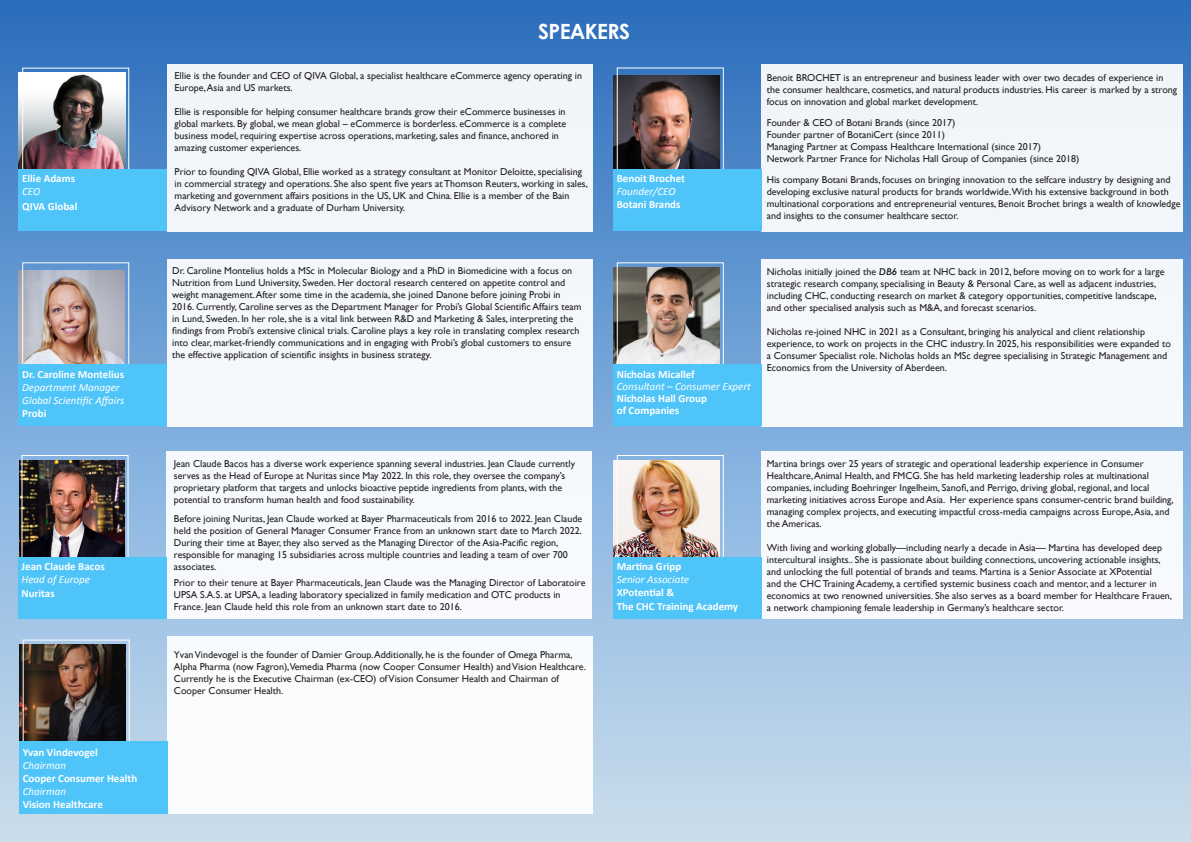
<style>
.page{position:relative;width:1191px;height:842px;background:#fff}
.page>*{position:absolute;margin:0;border:0;box-sizing:border-box;transform-origin:0 0}
.t1{font:700 21px "Century Gothic";letter-spacing:-.03em;color:#fff}
.t2{font:700 11px "Calibri";color:#fff}
.t3{font:italic 11px "Calibri";color:#fff}
.t4{font:10px/12px "Gill Sans";color:#231f20}
.s1{font-weight:600;font-style:italic}
</style>
<div class="page">
<div style="left:0;top:0;width:1191px;height:842px;background:linear-gradient(to bottom,#2c71c0,#cce1f1)"></div>
<div style="left:167px;top:259px;width:426px;height:167px;background:#f4f8fc"></div>
<img style="left:19px;top:270px;width:106px;height:94px">
<div style="left:22px;top:262px;width:107px;height:110px;border:1px solid #fff"></div>
<div style="left:19px;top:364px;width:148px;height:62px;background:#4fc4f8"></div>
<div style="left:166px;top:451px;width:426px;height:168px;background:#f7fafd"></div>
<div style="left:167px;top:64px;width:426px;height:167px;background:#f1f6fa"></div>
<img style="left:19px;top:460px;width:105px;height:97px">
<img style="left:19px;top:73px;width:106px;height:96px">
<div style="left:21px;top:455px;width:108px;height:110px;border:1px solid #fff"></div>
<div style="left:22px;top:68px;width:107px;height:109px;border:1px solid #fff"></div>
<div style="left:18px;top:557px;width:148px;height:62px;background:#4fc4f8"></div>
<div style="left:19px;top:169px;width:148px;height:62px;background:#4fc4f8"></div>
<div style="left:167px;top:636px;width:426px;height:178px;background:#fff"></div>
<img style="left:19px;top:645px;width:106px;height:96px">
<div style="left:23px;top:640px;width:107px;height:109px;border:1px solid #fff"></div>
<div style="left:19px;top:741px;width:148px;height:73px;background:#4fc4f8"></div>
<div style="left:761px;top:451px;width:422px;height:168px;background:#f7fafd"></div>
<div style="left:761px;top:259px;width:422px;height:167px;background:#f4f8fc"></div>
<img style="left:613px;top:460px;width:106px;height:97px">
<img style="left:613px;top:267px;width:106px;height:97px">
<div style="left:617px;top:455px;width:107px;height:110px;border:1px solid #fff"></div>
<div style="left:617px;top:262px;width:107px;height:110px;border:1px solid #fff"></div>
<div style="left:613px;top:557px;width:148px;height:62px;background:#4fc4f8"></div>
<div style="left:613px;top:364px;width:148px;height:62px;background:#4fc4f8"></div>
<div style="left:761px;top:64px;width:422px;height:167px;background:#f1f6fa"></div>
<img style="left:613px;top:75px;width:107px;height:94px">
<div style="left:617px;top:67px;width:107px;height:110px;border:1px solid #fff"></div>
<div style="left:613px;top:169px;width:148px;height:62px;background:#4fc4f8"></div>
<p class="t1" style="left:538px;top:15px;width:93px">SPEAKERS</p>
<p class="t2" style="left:22px;top:171px;width:54px">Ellie Adams</p>
<p class="t3" style="left:22px;top:184px;width:20px">CEO</p>
<p class="t2" style="left:22px;top:198px;width:57px">QIVA Global</p>
<p class="t4" style="left:175px;top:70px;width:409px">Ellie is the founder and CEO of QIVA Global, a specialist healthcare eCommerce agency operating in<br>Europe, Asia and US markets.</p>
<p class="t4" style="left:175px;top:106px;width:393px">Ellie is responsible for helping consumer healthcare brands grow their eCommerce businesses in global markets. By global, we mean global – eCommerce is borderless. eCommerce is a complete business model, requiring expertise across operations, marketing, sales and finance, anchored in amazing customer experiences.</p>
<p class="t4" style="left:175px;top:166px;width:415px">Prior to founding QIVA Global, Ellie worked as a strategy consultant at Monitor Deloitte, specialising in commercial strategy and operations. She also spent five years at Thomson Reuters, working in sales, marketing and government affairs positions in the US, UK and China. Ellie is a member of the Bain Advisory Network and a graduate of Durham University.</p>
<p class="t2" style="left:617px;top:171px;width:70px">Benoit Brochet</p>
<p class="t3" style="left:617px;top:184px;width:60px">Founder/CEO</p>
<p class="t2" style="left:617px;top:197px;width:65px">Botani Brands</p>
<p class="t4" style="left:767px;top:72px;width:412px">Benoit BROCHET is an entrepreneur and business leader with over two decades of experience in the consumer healthcare, cosmetics, and natural products industries. His career is marked by a strong focus on innovation and global market development.</p>
<p class="t4" style="left:767px;top:117px;width:190px">Founder &amp; CEO of Botani Brands (since 2017)</p>
<p class="t4" style="left:767px;top:129px;width:180px">Founder partner of BotaniCert (since 2011)</p>
<p class="t4" style="left:767px;top:141px;width:276px">Managing Partner at Compass Healthcare International (since 2017)</p>
<p class="t4" style="left:767px;top:153px;width:314px">Network Partner France for Nicholas Hall Group of Companies (since 2018)</p>
<p class="t4" style="left:767px;top:174px;width:415px">His company Botani Brands, focuses on bringing innovation to the selfcare industry by designing and developing exclusive natural products for brands worldwide.With his extensive background in both multinational corporations and entrepreneurial ventures, Benoit Brochet brings a wealth of knowledge and insights to the consumer healthcare sector.</p>
<p class="t2" style="left:22px;top:367px;width:103px">Dr. Caroline Montelius</p>
<p class="t3" style="left:22px;top:380px;width:99px">Department Manager</p>
<p class="t3" style="left:22px;top:393px;width:104px">Global Scientific Affairs</p>
<p class="t2" style="left:22px;top:406px;width:26px">Probi</p>
<p class="t4" style="left:172px;top:265px;width:411px">Dr. Caroline Montelius holds a MSc in Molecular Biology and a PhD in Biomedicine with a focus on Nutrition from Lund University, Sweden. Her doctoral research centered on appetite control and weight management. After some time in the academia, she joined Danone before joining Probi in 2016. Currently, Caroline serves as the Department Manager for Probi’s Global Scientific Affairs team in Lund, Sweden. In her role, she is a vital link between R&amp;D and Marketing &amp; Sales, interpreting the findings from Probi’s extensive clinical trials. Caroline plays a key role in translating complex research into clear, market-friendly communications and in engaging with Probi’s global customers to ensure the effective application of scientific insights in business strategy.</p>
<p class="t2" style="left:617px;top:367px;width:79px">Nicholas Micallef</p>
<p class="t3" style="left:617px;top:379px;width:136px">Consultant – Consumer Expert</p>
<p class="t2" style="left:617px;top:391px;width:92px">Nicholas Hall Group</p>
<p class="t2" style="left:617px;top:403px;width:64px">of Companies</p>
<p class="t4" style="left:767px;top:265px;width:399px">Nicholas initially joined the <span class="s1">DB6</span> team at NHC back in 2012, before moving on to work for a large strategic research company, specialising in Beauty &amp; Personal Care, as well as adjacent industries, including CHC, conducting research on market &amp; category opportunities, competitive landscape,</p>
<p class="t4" style="left:767px;top:301px;width:271px">and other specialised analysis such as M&amp;A, and forecast scenarios.</p>
<p class="t4" style="left:767px;top:325px;width:406px">Nicholas re-joined NHC in 2021 as a Consultant, bringing his analytical and client relationship experience, to work on projects in the CHC industry. In 2025, his responsibilities were expanded to a Consumer Specialist role. Nicholas holds an MSc degree specialising in Strategic Management and Economics from the University of Aberdeen.</p>
<p class="t2" style="left:21px;top:558px;width:85px">Jean Claude Bacos</p>
<p class="t3" style="left:21px;top:571px;width:70px">Head of Europe</p>
<p class="t2" style="left:21px;top:586px;width:35px">Nuritas</p>
<p class="t4" style="left:174px;top:457px;width:403px">Jean Claude Bacos has a diverse work experience spanning several industries. Jean Claude currently serves as the Head of Europe at Nuritas since May 2022. In this role, they oversee the company’s proprietary platform that targets and unlocks bioactive peptide ingredients from plants, with the potential to transform human health and food sustainability.</p>
<p class="t4" style="left:174px;top:512px;width:410px">Before joining Nuritas, Jean Claude worked at Bayer Pharmaceuticals from 2016 to 2022. Jean Claude held the position of General Manager Consumer France from an unknown start date to March 2022.<br>During their time at Bayer, they also served as the Managing Director of the Asia-Pacific region, responsible for managing 15 subsidiaries across multiple countries and leading a team of over 700 associates.</p>
<p class="t4" style="left:174px;top:576px;width:413px">Prior to their tenure at Bayer Pharmaceuticals, Jean Claude was the Managing Director of Laboratoire<br>UPSA S.A.S. at UPSA, a leading laboratory specialized in family medication and OTC products in<br>France. Jean Claude held this role from an unknown start date to 2016.</p>
<p class="t2" style="left:617px;top:558px;width:66px">Martina Gripp</p>
<p class="t3" style="left:617px;top:571px;width:74px">Senior Associate</p>
<p class="t2" style="left:617px;top:584px;width:59px">XPotential &amp;</p>
<p class="t2" style="left:617px;top:598px;width:123px">The CHC Training Academy</p>
<p class="t4" style="left:767px;top:457px;width:408px">Martina brings over 25 years of strategic and operational leadership experience in Consumer Healthcare, Animal Health, and FMCG. She has held marketing leadership roles at multinational companies, including Boehringer Ingelheim, Sanofi, and Perrigo, driving global, regional, and local marketing initiatives across Europe and Asia. Her experience spans consumer-centric brand building, managing complex projects, and executing impactful cross-media campaigns across Europe, Asia, and the Americas.</p>
<p class="t4" style="left:767px;top:541px;width:397px">With living and working globally—including nearly a decade in Asia— Martina has developed deep intercultural insights.. She is passionate about building connections, uncovering actionable insights,</p>
<p class="t4" style="left:767px;top:565px;width:407px">and unlocking the full potential of brands and teams. Martina is a Senior Associate at XPotential<br>and the CHC Training Academy, a certified systemic business coach and mentor, and a lecturer in economics at two renowned universities. She also serves as a board member for Healthcare Frauen,</p>
<p class="t4" style="left:767px;top:601px;width:299px">a network championing female leadership in Germany’s healthcare sector.</p>
<p class="t4" style="left:174px;top:648px;width:414px">Yvan Vindevogel is the founder of Damier Group. Additionally, he is the founder of Omega Pharma, Alpha Pharma (now Fagron),Vemedia Pharma (now Cooper Consumer Health) and Vision Healthcare.<br>Currently he is the Executive Chairman (ex-CEO) of Vision Consumer Health and Chairman of Cooper Consumer Health.</p>
<p class="t2" style="left:23px;top:744px;width:77px">Yvan Vindevogel</p>
<p class="t3" style="left:23px;top:757px;width:45px">Chairman</p>
<p class="t2" style="left:23px;top:770px;width:116px">Cooper Consumer Health</p>
<p class="t3" style="left:23px;top:783px;width:45px">Chairman</p>
<p class="t2" style="left:23px;top:796px;width:82px">Vision Healthcare</p>
</div>
